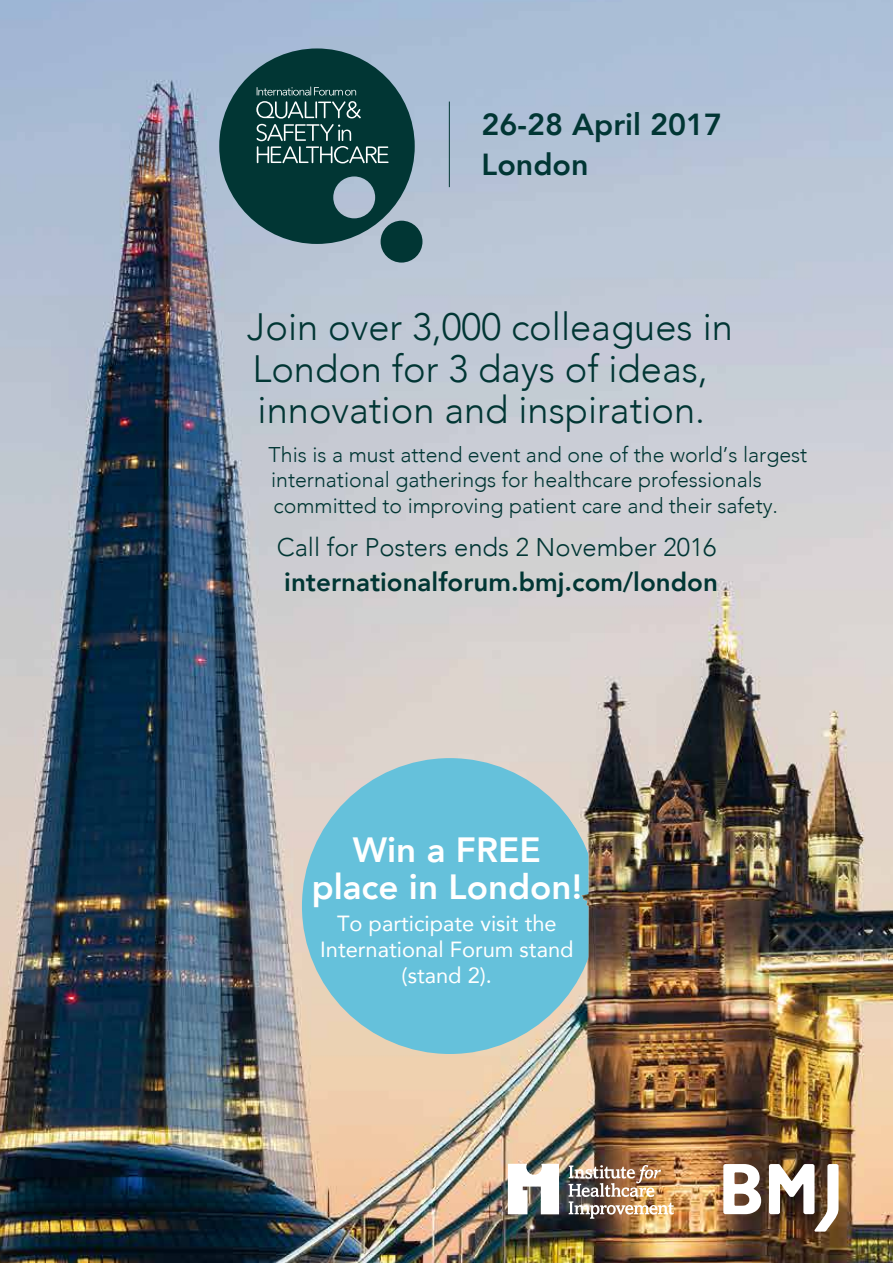
<style>
.page{position:relative;width:893px;height:1263px;background:#fff}
.page>*{position:absolute;margin:0;border:0;box-sizing:border-box;transform-origin:0 0}
.t1{font:300 38.1px/41.1px "Avenir";color:#013634}
.t2{font:800 34.95px/36.5px "Avenir";color:#fff;text-align:center}
.t3{font:800 30.45px/39.6px "Avenir";color:#013634}
.t4{font:800 25.95px "Avenir";color:#013634}
.t5{font:300 25.5px "Avenir";color:#013634}
.t6{font:21.9px/26.2px "Avenir";color:#fff;text-align:center}
.t7{font:300 21.3px/25.5px "Avenir";color:#013634}
</style>
<div class="page">
<img style="left:0;top:0;width:893px;height:1263px">
<div style="left:381px;top:221px;width:41px;height:42px;background:#013634;border-radius:50%"></div>
<svg style="left:219px;top:48px;width:196px;height:196px;background:#355f63"></svg>
<svg style="left:723px;top:1164px;width:38px;height:50px"></svg>
<svg style="left:769px;top:1164px;width:69px;height:67px"></svg>
<svg style="left:508px;top:1164px;width:51px;height:50px"></svg>
<img style="left:569px;top:1165px;width:105px;height:54px">
<hr style="left:449px;top:102px;width:1px;height:85px;background:#013634">
<svg style="left:302px;top:758px;width:286px;height:296px;background:#7cc3d5"></svg>
<h3 class="t3" style="left:482px;top:105px;width:242px">26-28 April 2017<br>London</h3>
<h1 class="t1" style="left:247px;top:307px;width:487px">Join over 3,000 colleagues in<br>London for 3 days of ideas, innovation and inspiration.</h1>
<p class="t7" style="left:269px;top:442px;width:540px">This is a must attend event and one of the world’s largest international gatherings for healthcare professionals committed to improving patient care and their safety.</p>
<p class="t5" style="left:277px;top:533px;width:441px">Call for Posters ends 2 November 2016</p>
<p class="t4" style="left:284px;top:562px;width:435px">internationalforum.bmj.com/london</p>
<h2 class="t2" style="left:312px;top:832px;width:272px">Win a FREE place in London!</h2>
<p class="t6" style="left:320px;top:909px;width:255px">To participate visit the<br>International Forum stand (stand 2).</p>
</div>
